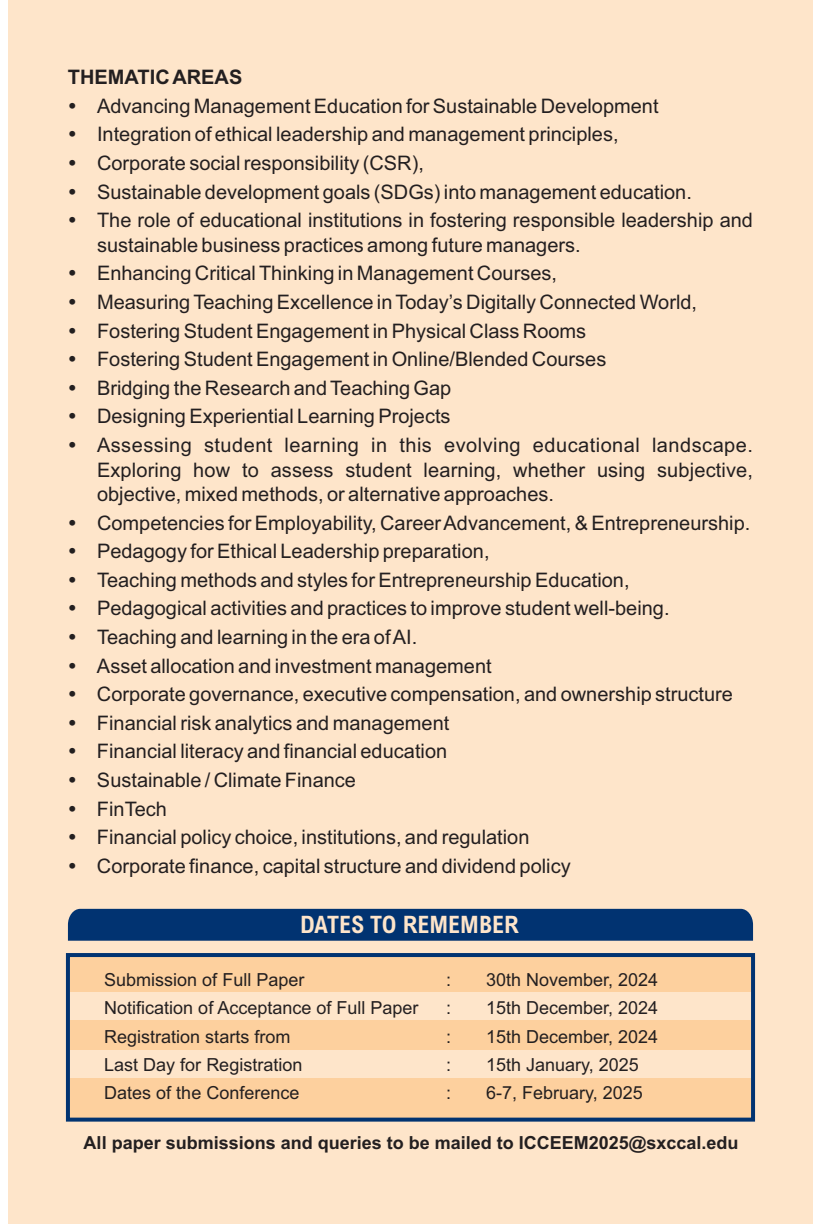
<style>
.page{position:relative;width:821px;height:1224px;background:#fff}
.page>*{position:absolute;margin:0;border:0;box-sizing:border-box;transform-origin:0 0}
.t1{font:700 condensed 24px "Arial";color:#fee5ca}
.t2{font:20px/28.6px "Arial";color:#231f20}
.t3{font:700 20px "Arial";color:#231f20}
.t4{font:18px "Arial";color:#231f20}
.t5{font:700 18px "Arial";color:#231f20}
</style>
<div class="page">
<div style="left:8px;top:0;width:805px;height:1224px;background:#fee5ca"></div>
<svg style="left:65px;top:953px;width:691px;height:169px;background:#e8c39b"></svg>
<div style="left:70px;top:992px;width:681px;height:27px;background:#fee5ca"></div>
<div style="left:70px;top:1051px;width:681px;height:27px;background:#fee5ca"></div>
<div style="left:68px;top:909px;width:685px;height:32px;background:#013371"></div>
<p class="t3" style="left:68px;top:70px;width:176px">THEMATIC AREAS</p>
<p class="t2" style="left:97px;top:93px;width:657px">Advancing Management Education for Sustainable Development Integration of ethical leadership and management principles,<br>Corporate social responsibility (CSR),<br>Sustainable development goals (SDGs) into management education.<br>The role of educational institutions in fostering responsible leadership and</p>
<p class="t2" style="left:97px;top:232px;width:657px">sustainable business practices among future managers.<br>Enhancing Critical Thinking in Management Courses,<br>Measuring Teaching Excellence in Today’s Digitally Connected World, Fostering Student Engagement in Physical Class Rooms<br>Fostering Student Engagement in Online/Blended Courses<br>Bridging the Research and Teaching Gap<br>Designing Experiential Learning Projects<br>Assessing student learning in this evolving educational landscape.</p>
<p class="t2" style="left:97px;top:459px;width:657px;line-height:24.6px">Exploring how to assess student learning, whether using subjective, objective, mixed methods, or alternative approaches.</p>
<p class="t2" style="left:97px;top:510px;width:655px">Competencies for Employability, Career Advancement, &amp; Entrepreneurship.<br>Pedagogy for Ethical Leadership preparation,<br>Teaching methods and styles for Entrepreneurship Education,<br>Pedagogical activities and practices to improve student well-being.<br>Teaching and learning in the era of AI.<br>Asset allocation and investment management<br>Corporate governance, executive compensation, and ownership structure Financial risk analytics and management<br>Financial literacy and financial education<br>Sustainable / Climate Finance<br>FinTech<br>Financial policy choice, institutions, and regulation<br>Corporate finance, capital structure and dividend policy</p>
<p class="t1" style="left:300px;top:916px;width:220px">DATES TO REMEMBER</p>
<p class="t4" style="left:104px;top:973px;width:202px">Submission of Full Paper</p>
<p class="t4" style="left:446px;top:973px;width:7px">:</p>
<p class="t4" style="left:486px;top:973px;width:174px">30th November, 2024</p>
<p class="t4" style="left:104px;top:1001px;width:316px">Notification of Acceptance of Full Paper</p>
<p class="t4" style="left:446px;top:1001px;width:7px">:</p>
<p class="t4" style="left:486px;top:1001px;width:174px">15th December, 2024</p>
<p class="t4" style="left:104px;top:1029px;width:188px">Registration starts from</p>
<p class="t4" style="left:446px;top:1029px;width:7px">:</p>
<p class="t4" style="left:486px;top:1029px;width:174px">15th December, 2024</p>
<p class="t4" style="left:104px;top:1058px;width:200px">Last Day for Registration</p>
<p class="t4" style="left:446px;top:1058px;width:7px">:</p>
<p class="t4" style="left:486px;top:1058px;width:154px">15th January, 2025</p>
<p class="t4" style="left:104px;top:1086px;width:197px">Dates of the Conference</p>
<p class="t4" style="left:446px;top:1086px;width:7px">:</p>
<p class="t4" style="left:486px;top:1086px;width:158px">6-7, February, 2025</p>
<p class="t5" style="left:84px;top:1136px;width:656px">All paper submissions and queries to be mailed to ICCEEM2025@sxccal.edu</p>
</div>
